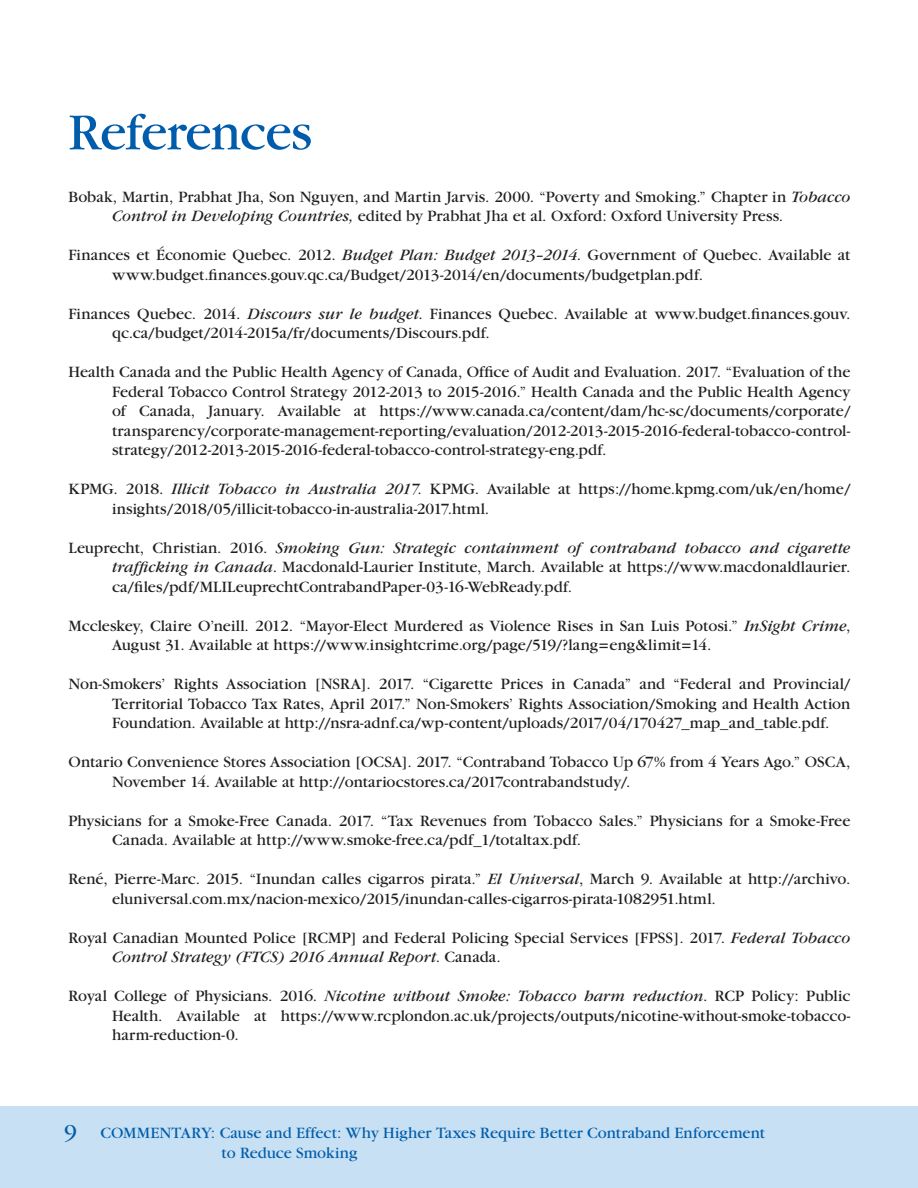
<style>
.page{position:relative;width:918px;height:1188px;background:#fff}
.page>*{position:absolute;margin:0;border:0;box-sizing:border-box;transform-origin:0 0}
.t1{font:54px "Garamond";letter-spacing:-.02em;color:#015dab}
.t2{font:24px "Garamond";color:#015dab}
.t3{font:16.5px/19.5px "Garamond";color:#231f20}
.t4{font:16.5px/19.5px "Garamond";color:#015dab}
.s1{font-style:italic}
</style>
<div class="page">
<div style="left:0;top:1106px;width:918px;height:82px;background:#c7e0f3"></div>
<h1 class="t1" style="left:69px;top:104px;width:245px">References</h1>
<p class="t3" style="left:112px;top:187px;width:740px;text-indent:-43px">Bobak, Martin, Prabhat Jha, Son Nguyen, and Martin Jarvis. 2000. “Poverty and Smoking.” Chapter in <span class="s1">Tobacco<br>Control in Developing Countries,</span> edited by Prabhat Jha et al. Oxford: Oxford University Press.</p>
<p class="t3" style="left:112px;top:246px;width:740px;text-indent:-43px">Finances et Économie Quebec. 2012. <span class="s1">Budget Plan: Budget 2013–2014</span>. Government of Quebec. Available at www.budget.finances.gouv.qc.ca/Budget/2013-2014/en/documents/budgetplan.pdf.</p>
<p class="t3" style="left:112px;top:304px;width:740px;text-indent:-43px">Finances Quebec. 2014. <span class="s1">Discours sur le budget</span>. Finances Quebec. Available at www.budget.finances.gouv. qc.ca/budget/2014-2015a/fr/documents/Discours.pdf.</p>
<p class="t3" style="left:112px;top:363px;width:740px;text-align:justify;text-indent:-43px">Health Canada and the Public Health Agency of Canada, Office of Audit and Evaluation. 2017. “Evaluation of the Federal Tobacco Control Strategy 2012-2013 to 2015-2016.” Health Canada and the Public Health Agency of Canada, January. Available at https://www.canada.ca/content/dam/hc-sc/documents/corporate/ transparency/corporate-management-reporting/evaluation/2012-2013-2015-2016-federal-tobacco-control&shy;strategy/2012-2013-2015-2016-federal-tobacco-control-strategy-eng.pdf.</p>
<p class="t3" style="left:112px;top:480px;width:740px;text-indent:-43px">KPMG. 2018. <span class="s1">Illicit Tobacco in Australia 2017</span>. KPMG. Available at https://home.kpmg.com/uk/en/home/ insights/2018/05/illicit-tobacco-in-australia-2017.html.</p>
<p class="t3" style="left:112px;top:538px;width:740px;text-align:justify;text-indent:-43px">Leuprecht, Christian. 2016. <span class="s1">Smoking Gun: Strategic containment of contraband tobacco and cigarette trafficking in Canada</span>. Macdonald-Laurier Institute, March. Available at https://www.macdonaldlaurier. ca/files/pdf/MLILeuprechtContrabandPaper-03-16-WebReady.pdf.</p>
<p class="t3" style="left:112px;top:616px;width:740px;text-indent:-43px">Mccleskey, Claire O’neill. 2012. “Mayor-Elect Murdered as Violence Rises in San Luis Potosi.” <span class="s1">InSight Crime</span>,<br>August 31. Available at https://www.insightcrime.org/page/519/?lang=eng&amp;limit=14.</p>
<p class="t3" style="left:112px;top:675px;width:740px;text-align:justify;text-indent:-43px">Non-Smokers’ Rights Association [NSRA]. 2017. “Cigarette Prices in Canada” and “Federal and Provincial/ Territorial Tobacco Tax Rates, April 2017.” Non-Smokers’ Rights Association/Smoking and Health Action Foundation. Available at http://nsra-adnf.ca/wp-content/uploads/2017/04/170427_map_and_table.pdf.</p>
<p class="t3" style="left:112px;top:753px;width:740px;text-indent:-43px">Ontario Convenience Stores Association [OCSA]. 2017. “Contraband Tobacco Up 67% from 4 Years Ago.” OSCA,<br>November 14. Available at http://ontariocstores.ca/2017contrabandstudy/.</p>
<p class="t3" style="left:112px;top:811px;width:740px;text-indent:-43px">Physicians for a Smoke-Free Canada. 2017. “Tax Revenues from Tobacco Sales.” Physicians for a Smoke-Free<br>Canada. Available at http://www.smoke-free.ca/pdf_1/totaltax.pdf.</p>
<p class="t3" style="left:112px;top:870px;width:740px;text-indent:-44px">René, Pierre-Marc. 2015. “Inundan calles cigarros pirata.” <span class="s1">El Universal</span>, March 9. Available at http://archivo. eluniversal.com.mx/nacion-mexico/2015/inundan-calles-cigarros-pirata-1082951.html.</p>
<p class="t3" style="left:112px;top:928px;width:740px;text-indent:-43px">Royal Canadian Mounted Police [RCMP] and Federal Policing Special Services [FPSS]. 2017. <span class="s1">Federal Tobacco<br>Control Strategy (FTCS) 2016 Annual Report</span>. Canada.</p>
<p class="t3" style="left:112px;top:987px;width:740px;text-align:justify;text-indent:-43px">Royal College of Physicians. 2016. <span class="s1">Nicotine without Smoke: Tobacco harm reduction</span>. RCP Policy: Public Health. Available at https://www.rcplondon.ac.uk/projects/outputs/nicotine-without-smoke-tobacco&shy;harm-reduction-0.</p>
<h2 class="t2" style="left:64px;top:1120px;width:14px">9</h2>
<p class="t4" style="left:222px;top:1124px;width:545px;text-indent:-121px">COMMENTARY: Cause and Effect: Why Higher Taxes Require Better Contraband Enforcement to Reduce Smoking</p>
</div>
